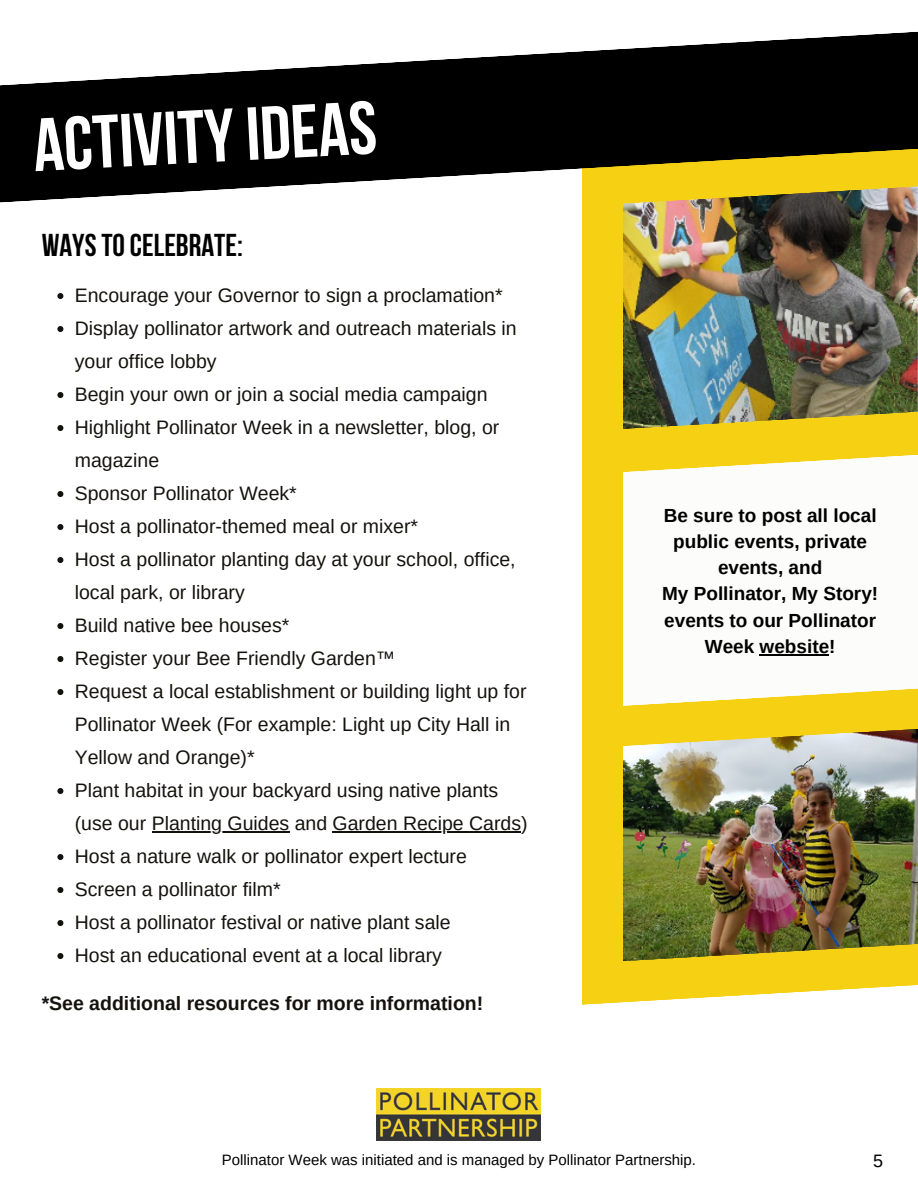
<style>
.page{position:relative;width:918px;height:1188px;background:#fff}
.page>*{position:absolute;margin:0;border:0;box-sizing:border-box;transform-origin:0 0}
.t1{font:700 75px "Bebas Neue";color:#fff}
.t2{font:700 31.5px "Bebas Neue";color:#000}
.t3{font:19.5px/33px "Arimo";color:#15120d}
.t4{font:700 19.5px "Arimo";color:#15120d}
.t5{font:700 18.9px/26.2px "Arimo";color:#000;text-align:center}
.t6{font:18px "Arimo";color:#000}
.t7{font:15px "Arimo";color:#000}
</style>
<div class="page">
<img style="left:622px;top:205px;width:296px;height:197px">
<div style="left:622px;top:454px;width:296px;height:269px;background:#fcfcfa"></div>
<svg style="left:622px;top:402px;width:296px;height:72px;background:#d3bf47"></svg>
<img style="left:622px;top:749px;width:296px;height:184px">
<img style="left:377px;top:1089px;width:164px;height:52px">
<svg style="left:622px;top:680px;width:296px;height:69px"></svg>
<svg style="left:57px;top:293px;width:6px;height:6px"></svg>
<svg style="left:57px;top:326px;width:6px;height:6px"></svg>
<svg style="left:57px;top:392px;width:6px;height:6px"></svg>
<svg style="left:57px;top:425px;width:6px;height:6px"></svg>
<svg style="left:57px;top:491px;width:6px;height:6px"></svg>
<svg style="left:57px;top:524px;width:6px;height:6px"></svg>
<svg style="left:57px;top:557px;width:6px;height:6px"></svg>
<svg style="left:57px;top:623px;width:6px;height:6px"></svg>
<svg style="left:57px;top:656px;width:6px;height:6px"></svg>
<svg style="left:57px;top:689px;width:6px;height:6px"></svg>
<svg style="left:57px;top:788px;width:6px;height:6px"></svg>
<hr style="left:152px;top:832px;width:137px;height:1px;background:#15120d">
<hr style="left:333px;top:832px;width:188px;height:1px;background:#15120d">
<svg style="left:57px;top:854px;width:6px;height:6px"></svg>
<svg style="left:57px;top:887px;width:6px;height:6px"></svg>
<svg style="left:57px;top:920px;width:6px;height:6px"></svg>
<svg style="left:57px;top:953px;width:6px;height:6px"></svg>
<div style="left:582px;top:143px;width:40px;height:875px;background:#f6d013"></div>
<svg style="left:0;top:31px;width:918px;height:173px;fill:#000"></svg>
<hr style="left:760px;top:654px;width:69px;height:1px;background:#000">
<svg style="left:582px;top:933px;width:336px;height:85px"></svg>
<p class="t1" style="left:32px;top:115px;width:345px;rotate:-3deg">ACTIVITYIDEAS</p>
<p class="t2" style="left:42px;top:232px;width:203px">WAYS TO CELEBRATE:</p>
<p class="t3" style="left:75px;top:279px;width:429px">Encourage your Governor to sign a proclamation*</p>
<p class="t3" style="left:75px;top:312px;width:443px">Display pollinator artwork and outreach materials in your office lobby</p>
<p class="t3" style="left:75px;top:378px;width:414px">Begin your own or join a social media campaign</p>
<p class="t3" style="left:75px;top:411px;width:426px">Highlight Pollinator Week in a newsletter, blog, or magazine</p>
<p class="t3" style="left:75px;top:477px;width:224px">Sponsor Pollinator Week*</p>
<p class="t3" style="left:75px;top:510px;width:345px">Host a pollinator-themed meal or mixer*</p>
<p class="t3" style="left:75px;top:543px;width:442px">Host a pollinator planting day at your school, office, local park, or library</p>
<p class="t3" style="left:75px;top:609px;width:216px">Build native bee houses*</p>
<p class="t3" style="left:75px;top:642px;width:322px">Register your Bee Friendly Garden™</p>
<p class="t3" style="left:75px;top:675px;width:453px">Request a local establishment or building light up for<br>Pollinator Week (For example: Light up City Hall in<br>Yellow and Orange)*</p>
<p class="t3" style="left:75px;top:774px;width:454px">Plant habitat in your backyard using native plants (use our Planting Guides and Garden Recipe Cards)</p>
<p class="t3" style="left:75px;top:840px;width:394px">Host a nature walk or pollinator expert lecture</p>
<p class="t3" style="left:75px;top:873px;width:207px">Screen a pollinator film*</p>
<p class="t3" style="left:75px;top:906px;width:377px">Host a pollinator festival or native plant sale</p>
<p class="t3" style="left:75px;top:939px;width:369px">Host an educational event at a local library</p>
<p class="t4" style="left:42px;top:992px;width:443px">*See additional resources for more information!</p>
<p class="t5" style="left:664px;top:502px;width:214px">Be sure to post all local public events, private events, and</p>
<p class="t5" style="left:662px;top:581px;width:218px">My Pollinator, My Story!</p>
<p class="t5" style="left:664px;top:607px;width:213px">events to our Pollinator<br>Week website!</p>
<p class="t7" style="left:222px;top:1151px;width:476px">Pollinator Week was initiated and is managed by Pollinator Partnership.</p>
<p class="t6" style="left:873px;top:1151px;width:12px">5</p>
</div>
